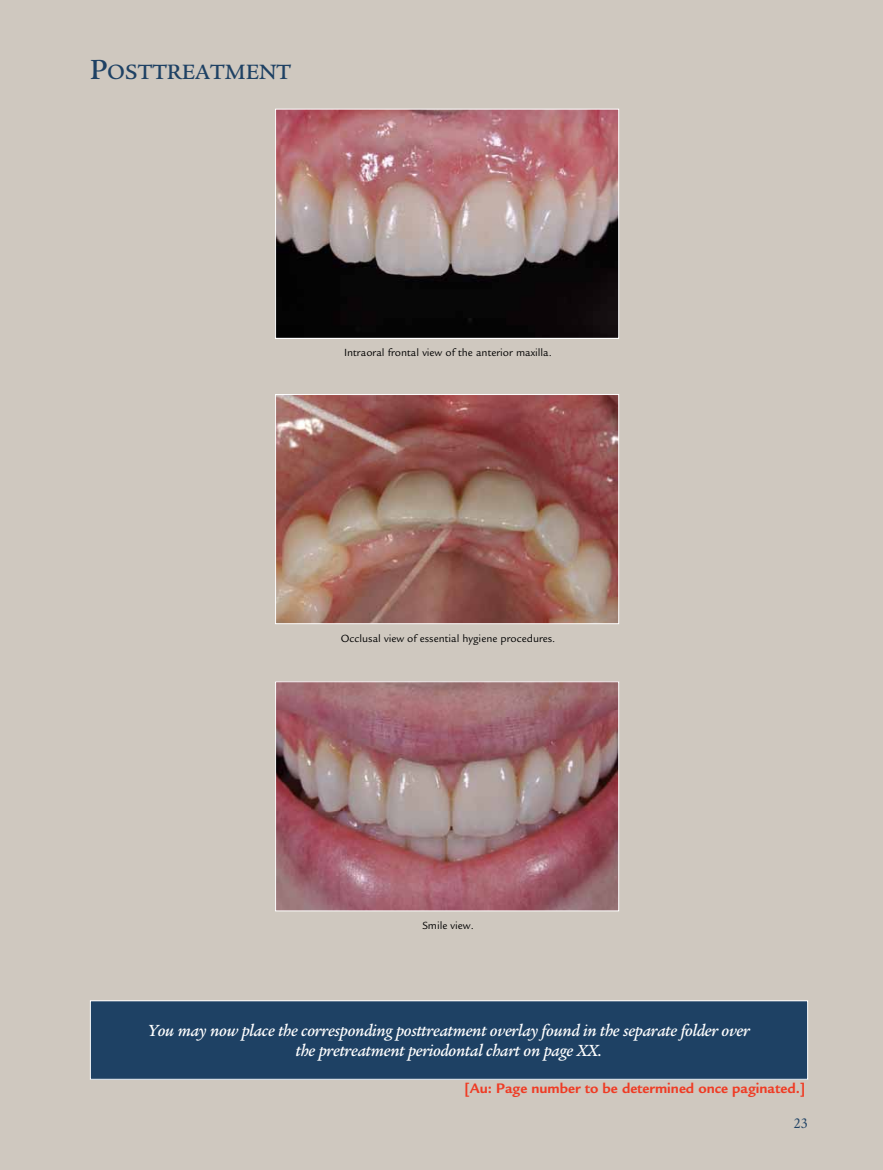
<style>
.page{position:relative;width:883px;height:1170px;background:#fff}
.page>*{position:absolute;margin:0;border:0;box-sizing:border-box;transform-origin:0 0}
.t1{font:500 22.5px "Legacy Serif Std";color:#1e4164}
.t2{font:italic 500 17.5px/20px "Legacy Serif Std";letter-spacing:-.015em;color:#fff;text-align:center}
.t3{font:700 15px "Legacy Sans Std";color:#ef3b24}
.t4{font:15px "Legacy Serif Std";color:#1e4164;scale:.9 1}
.t5{font:11.25px "Legacy Sans Std";color:#000}
.s1{font-size:30px}
</style>
<div class="page">
<div style="left:0;top:0;width:882px;height:1170px;background:#cfc8bf"></div>
<img style="left:277px;top:111px;width:340px;height:226px">
<div style="left:275px;top:109px;width:344px;height:230px;border:1px solid #fff"></div>
<img style="left:277px;top:396px;width:340px;height:226px">
<div style="left:275px;top:394px;width:344px;height:230px;border:1px solid #fff"></div>
<img style="left:277px;top:683px;width:340px;height:226px">
<div style="left:275px;top:681px;width:344px;height:230px;border:1px solid #fff"></div>
<div style="left:90px;top:1001px;width:717px;height:78px;background:#1e4164"></div>
<div style="left:90px;top:1000px;width:717px;height:80px;border:1px solid #fff"></div>
<p class="t1" style="left:90px;top:59px;width:202px"><span class="s1">P</span>OSTTREATMENT</p>
<p class="t5" style="left:344px;top:346px;width:209px">Intraoral frontal view of the anterior maxilla.</p>
<p class="t5" style="left:341px;top:632px;width:216px">Occlusal view of essential hygiene procedures.</p>
<p class="t5" style="left:422px;top:919px;width:53px">Smile view.</p>
<p class="t2" style="left:148px;top:1021px;width:603px">You may now place the corresponding posttreatment overlay found in the separate folder over the pretreatment periodontal chart on page XX.</p>
<p class="t3" style="left:464px;top:1080px;width:343px">[Au: Page number to be determined once paginated.]</p>
<p class="t4" style="left:793px;top:1114px;width:17px">23</p>
</div>
